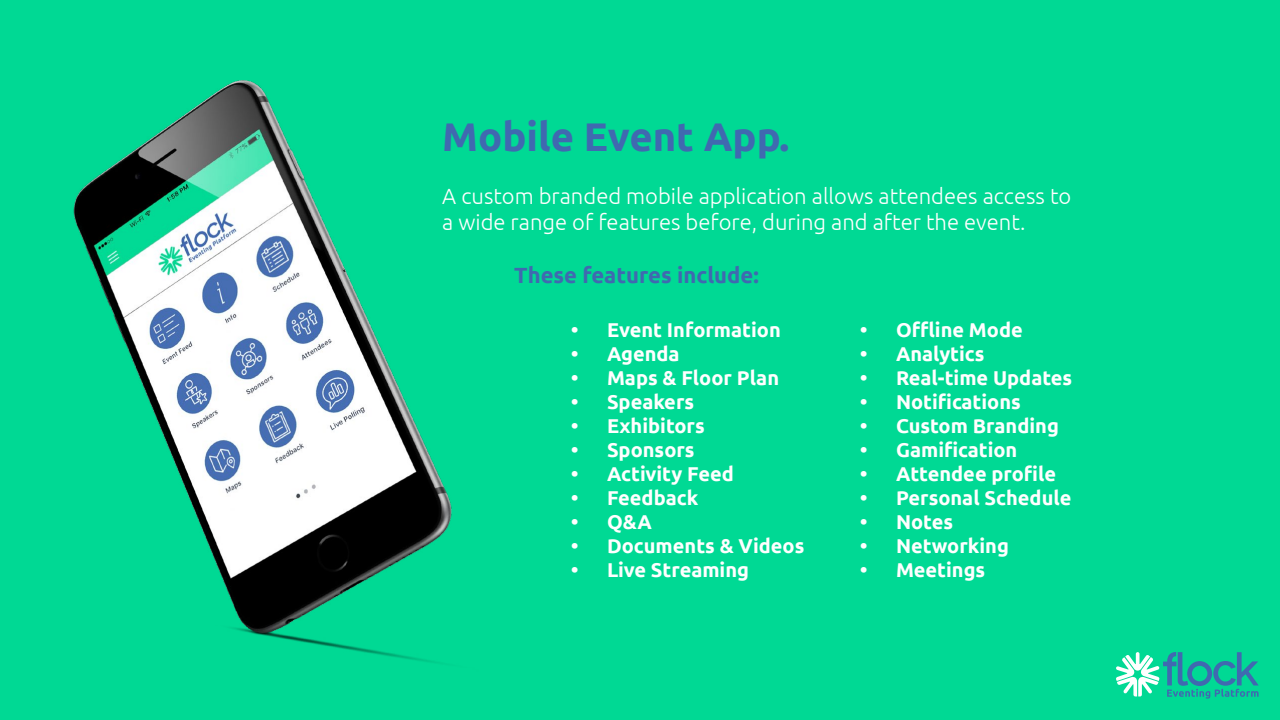
<style>
.page{position:relative;width:1280px;height:720px;background:#00d994}
.page>*{position:absolute;margin:0;border:0;box-sizing:border-box;transform-origin:0 0}
.t1{font:700 40px "Ubuntu";color:#4069b0}
.t2{font:300 22px/26.4px "Ubuntu";color:#fff}
.t3{font:700 22px "Ubuntu";color:#4069b0}
.t4{font:700 20px "Ubuntu";color:#fff}
</style>
<div class="page">
<img style="left:73px;top:80px;width:379px;height:583px">
<svg style="left:1116px;top:652px;width:143px;height:47px"></svg>
<h1 class="t1" style="left:442px;top:113px;width:349px">Mobile Event App.</h1>
<p class="t2" style="left:442px;top:182px;width:631px">A custom branded mobile application allows attendees access to a wide range of features before, during and after the event.</p>
<p class="t3" style="left:514px;top:262px;width:246px">These features include:</p>
<p class="t4" style="left:571px;top:318px;width:211px">• Event Information</p>
<p class="t4" style="left:571px;top:342px;width:110px">• Agenda</p>
<p class="t4" style="left:571px;top:366px;width:210px">• Maps &amp; Floor Plan</p>
<p class="t4" style="left:571px;top:390px;width:125px">• Speakers</p>
<p class="t4" style="left:571px;top:414px;width:135px">• Exhibitors</p>
<p class="t4" style="left:571px;top:438px;width:125px">• Sponsors</p>
<p class="t4" style="left:571px;top:462px;width:164px">• Activity Feed</p>
<p class="t4" style="left:571px;top:486px;width:129px">• Feedback</p>
<p class="t4" style="left:571px;top:510px;width:82px">• Q&amp;A</p>
<p class="t4" style="left:571px;top:534px;width:235px">• Documents &amp; Videos</p>
<p class="t4" style="left:571px;top:558px;width:180px">• Live Streaming</p>
<p class="t4" style="left:860px;top:318px;width:164px">• Offline Mode</p>
<p class="t4" style="left:860px;top:342px;width:126px">• Analytics</p>
<p class="t4" style="left:860px;top:366px;width:214px">• Real-time Updates</p>
<p class="t4" style="left:860px;top:390px;width:162px">• Notifications</p>
<p class="t4" style="left:860px;top:414px;width:200px">• Custom Branding</p>
<p class="t4" style="left:860px;top:438px;width:159px">• Gamification</p>
<p class="t4" style="left:860px;top:462px;width:198px">• Attendee profile</p>
<p class="t4" style="left:860px;top:486px;width:213px">• Personal Schedule</p>
<p class="t4" style="left:860px;top:510px;width:95px">• Notes</p>
<p class="t4" style="left:860px;top:534px;width:150px">• Networking</p>
<p class="t4" style="left:860px;top:558px;width:127px">• Meetings</p>
</div>
